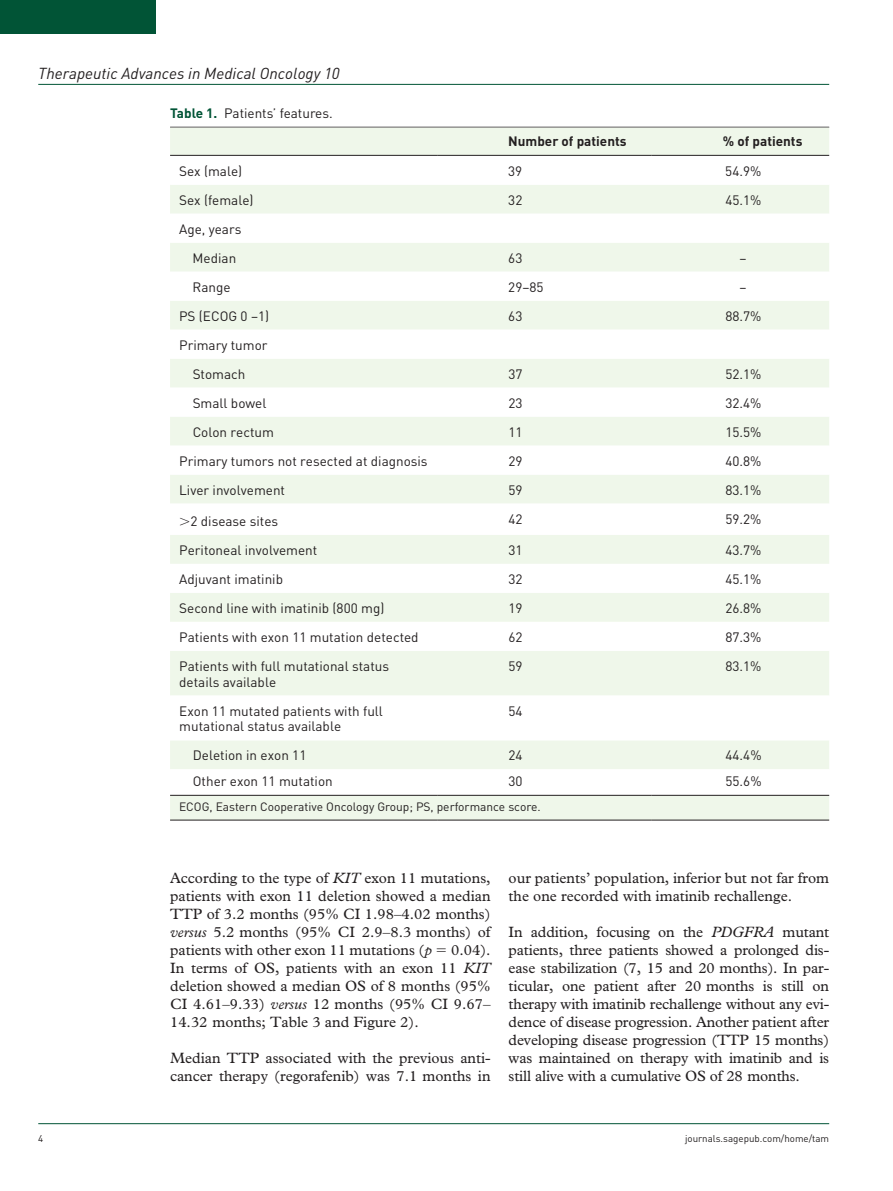
<style>
.page{position:relative;width:893px;height:1191px;background:#fff}
.page>*{position:absolute;margin:0;border:0;box-sizing:border-box;transform-origin:0 0}
.t1{font:italic 15.75px "DIN";color:#231f20}
.t2{font:15px/18px "Plantin Std";color:#231f20;text-align:justify}
.t3{font:13.5px/29px "DIN";color:#231f20}
.t4{font:700 13.5px "DIN";color:#231f20}
.t5{font:12px "DIN";color:#231f20}
.t6{font:9.75px "DIN";color:#231f20}
.s1{font-weight:700;color:#015436}
.s2{font-style:italic}
</style>
<div class="page">
<hr style="left:38px;top:84px;width:791px;height:1px;background:#015436">
<hr style="left:38px;top:1123px;width:791px;height:1px;background:#015436">
<div style="left:0;top:0;width:155px;height:34px;background:#015436"></div>
<hr style="left:170px;top:127px;width:659px;height:1px;background:#231f20">
<div style="left:170px;top:128px;width:659px;height:691px;background:#eff7ea"></div>
<svg style="left:170px;top:156px;width:659px;height:639px"></svg>
<hr style="left:170px;top:155px;width:267px;height:1px;background:#231f20">
<hr style="left:437px;top:155px;width:215px;height:1px;background:#231f20">
<hr style="left:652px;top:155px;width:177px;height:1px;background:#231f20">
<hr style="left:170px;top:795px;width:267px;height:1px;background:#231f20">
<hr style="left:437px;top:795px;width:215px;height:1px;background:#231f20">
<hr style="left:652px;top:795px;width:177px;height:1px;background:#231f20">
<hr style="left:170px;top:819px;width:267px;height:1px;background:#231f20">
<hr style="left:437px;top:819px;width:215px;height:1px;background:#231f20">
<hr style="left:652px;top:819px;width:177px;height:1px;background:#231f20">
<svg style="left:180px;top:517px;width:9px;height:8px"></svg>
<p class="t1" style="left:38px;top:63px;width:303px">Therapeutic Advances in Medical Oncology 10</p>
<p class="t3" style="left:170px;top:98px;width:164px"><span class="s1">Table 1.</span> Patients’ features.</p>
<p class="t4" style="left:508px;top:133px;width:120px">Number of patients</p>
<p class="t4" style="left:723px;top:133px;width:81px">% of patients</p>
<p class="t3" style="left:179px;top:156px;width:65px">Sex (male)</p>
<p class="t3" style="left:508px;top:156px;width:16px">39</p>
<p class="t3" style="left:725px;top:156px;width:38px">54.9%</p>
<p class="t3" style="left:179px;top:185px;width:76px">Sex (female)</p>
<p class="t3" style="left:508px;top:185px;width:16px">32</p>
<p class="t3" style="left:725px;top:185px;width:38px">45.1%</p>
<p class="t3" style="left:193px;top:214px;width:50px;text-indent:-14px">Age, years<br>Median</p>
<p class="t3" style="left:508px;top:243px;width:16px">63</p>
<p class="t3" style="left:739px;top:243px;width:9px">–</p>
<p class="t3" style="left:193px;top:272px;width:40px">Range</p>
<p class="t3" style="left:508px;top:272px;width:37px">29–85</p>
<p class="t3" style="left:739px;top:272px;width:9px">–</p>
<p class="t3" style="left:179px;top:301px;width:91px">PS (ECOG 0 −1)</p>
<p class="t3" style="left:508px;top:301px;width:16px">63</p>
<p class="t3" style="left:725px;top:301px;width:38px">88.7%</p>
<p class="t3" style="left:193px;top:330px;width:76px;text-indent:-14px">Primary tumor<br>Stomach</p>
<p class="t3" style="left:508px;top:359px;width:16px">37</p>
<p class="t3" style="left:725px;top:359px;width:38px">52.1%</p>
<p class="t3" style="left:193px;top:388px;width:75px">Small bowel</p>
<p class="t3" style="left:508px;top:388px;width:16px">23</p>
<p class="t3" style="left:725px;top:388px;width:38px">32.4%</p>
<p class="t3" style="left:193px;top:417px;width:83px">Colon rectum</p>
<p class="t3" style="left:508px;top:417px;width:16px">11</p>
<p class="t3" style="left:725px;top:417px;width:38px">15.5%</p>
<p class="t3" style="left:179px;top:446px;width:250px">Primary tumors not resected at diagnosis</p>
<p class="t3" style="left:508px;top:446px;width:16px">29</p>
<p class="t3" style="left:725px;top:446px;width:38px">40.8%</p>
<p class="t3" style="left:179px;top:475px;width:107px">Liver involvement</p>
<p class="t3" style="left:508px;top:475px;width:16px">59</p>
<p class="t3" style="left:725px;top:475px;width:38px">83.1%</p>
<p class="t3" style="left:190px;top:506px;width:89px">2 disease sites</p>
<p class="t3" style="left:508px;top:504px;width:16px">42</p>
<p class="t3" style="left:725px;top:504px;width:38px">59.2%</p>
<p class="t3" style="left:179px;top:535px;width:140px">Peritoneal involvement</p>
<p class="t3" style="left:508px;top:535px;width:16px">31</p>
<p class="t3" style="left:725px;top:535px;width:38px">43.7%</p>
<p class="t3" style="left:179px;top:564px;width:105px">Adjuvant imatinib</p>
<p class="t3" style="left:508px;top:564px;width:16px">32</p>
<p class="t3" style="left:725px;top:564px;width:38px">45.1%</p>
<p class="t3" style="left:179px;top:593px;width:207px">Second line with imatinib (800 mg)</p>
<p class="t3" style="left:508px;top:593px;width:16px">19</p>
<p class="t3" style="left:725px;top:593px;width:38px">26.8%</p>
<p class="t3" style="left:179px;top:622px;width:241px">Patients with exon 11 mutation detected</p>
<p class="t3" style="left:508px;top:622px;width:16px">62</p>
<p class="t3" style="left:725px;top:622px;width:38px">87.3%</p>
<p class="t3" style="left:179px;top:658px;width:211px;line-height:15.8px">Patients with full mutational status details available</p>
<p class="t3" style="left:508px;top:651px;width:16px">59</p>
<p class="t3" style="left:725px;top:651px;width:38px">83.1%</p>
<p class="t3" style="left:179px;top:702px;width:205px;line-height:15.8px">Exon 11 mutated patients with full mutational status available</p>
<p class="t3" style="left:508px;top:696px;width:16px">54</p>
<p class="t3" style="left:193px;top:740px;width:115px">Deletion in exon 11</p>
<p class="t3" style="left:508px;top:740px;width:16px">24</p>
<p class="t3" style="left:725px;top:740px;width:38px">44.4%</p>
<p class="t3" style="left:193px;top:766px;width:141px">Other exon 11 mutation</p>
<p class="t3" style="left:508px;top:766px;width:16px">30</p>
<p class="t3" style="left:725px;top:766px;width:38px">55.6%</p>
<p class="t5" style="left:179px;top:799px;width:363px">ECOG, Eastern Cooperative Oncology Group; PS, performance score.</p>
<p class="t2" style="left:170px;top:868px;width:322px">According to the type of <span class="s2">KIT</span> exon 11 mutations, patients with exon 11 deletion showed a median TTP of 3.2 months (95% CI 1.98–4.02 months) <span class="s2">versus</span> 5.2 months (95% CI 2.9–8.3 months) of patients with other exon 11 mutations (<span class="s2">p</span></p>
<p class="t2" style="left:170px;top:940px;width:322px;text-indent:281px">0.04).<br>In terms of OS, patients with an exon 11 <span class="s2">KIT </span>deletion showed a median OS of 8 months (95% CI 4.61–9.33) <span class="s2">versus</span> 12 months (95% CI 9.67– 14.32 months; Table 3 and Figure 2).</p>
<p class="t2" style="left:170px;top:1048px;width:322px">Median TTP associated with the previous anti&shy;cancer therapy (regorafenib) was 7.1 months in</p>
<p class="t2" style="left:509px;top:868px;width:322px">our patients’ population, inferior but not far from the one recorded with imatinib rechallenge.</p>
<p class="t2" style="left:509px;top:922px;width:322px">In addition, focusing on the <span class="s2">PDGFRA</span> mutant patients, three patients showed a prolonged dis&shy;ease stabilization (7, 15 and 20 months). In par&shy;ticular, one patient after 20 months is still on therapy with imatinib rechallenge without any evi&shy;dence of disease progression. Another patient after developing disease progression (TTP 15 months) was maintained on therapy with imatinib and is still alive with a cumulative OS of 28 months.</p>
<p class="t6" style="left:38px;top:1132px;width:7px">4</p>
<p class="t6" style="left:685px;top:1132px;width:146px">journals.sagepub.com/home/tam</p>
</div>
